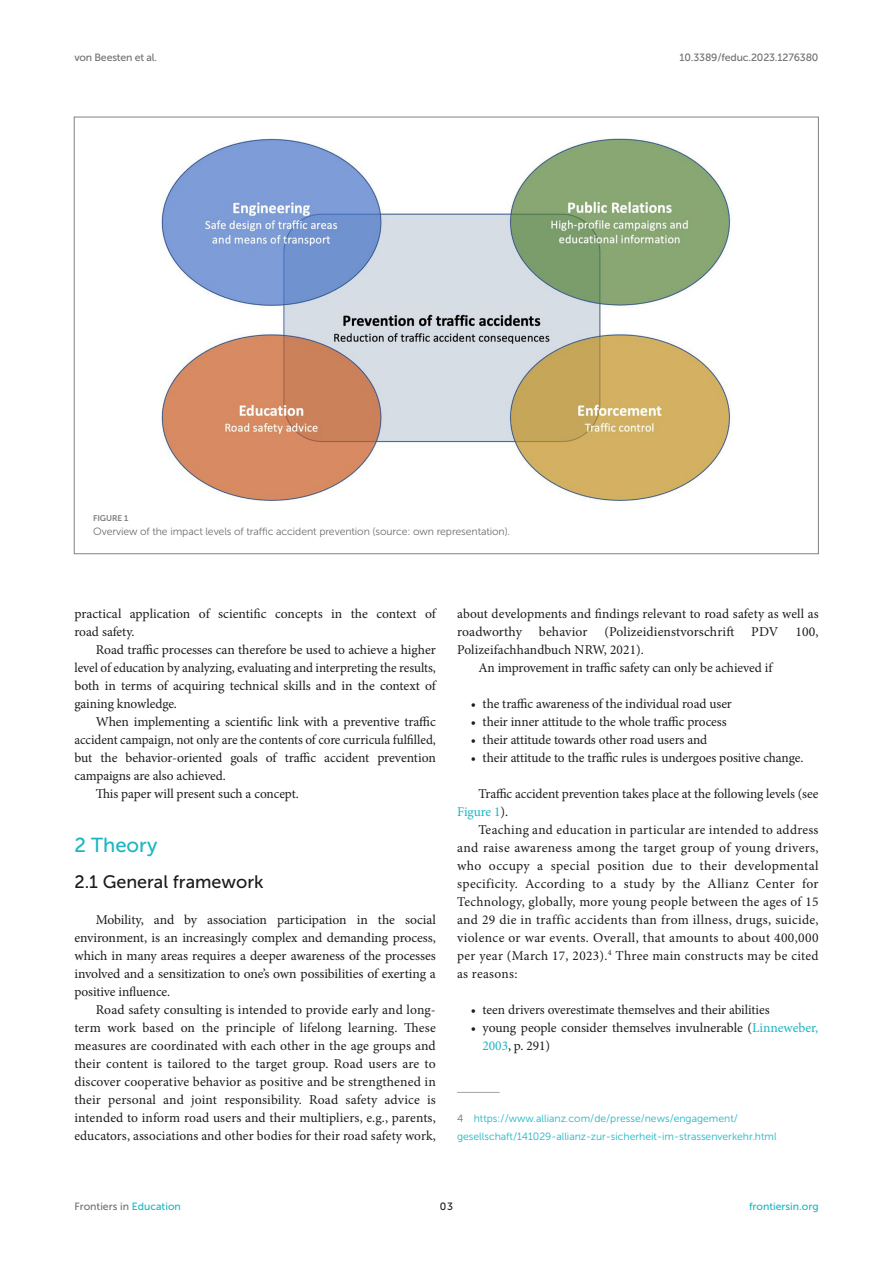
<style>
.page{position:relative;width:893px;height:1263px;background:#fff}
.page>*{position:absolute;margin:0;border:0;box-sizing:border-box;transform-origin:0 0}
.HEAD_1{font:20.25px "Museo Sans 500";color:#1db5c3}
.HEAD_2_after_HEAD_1{font:18px "Museo Sans 500";color:#1b1c1b}
.TEXT{font:13.5px/18px "Minion Pro";color:#1b1c1b}
.TEXT_FLUSH{font:13.5px/18px "Minion Pro";letter-spacing:-.005em;color:#1b1c1b;text-align:justify}
.BL_MID{font:13.5px "Minion Pro";letter-spacing:-.01em;color:#1b1c1b}
.BL_BLW{font:13.5px "Minion Pro";letter-spacing:-.005em;color:#1b1c1b}
.BL_ABW{font:13.5px "Minion Pro";letter-spacing:-.005em;color:#1b1c1b}
.FOOTNOTE_-_2DIGIT{font:10.5px/18px "Museo Sans 300";color:#1db5c3}
.FIG_LEG{font:10.5px "Museo Sans 300";letter-spacing:-.01em;color:#706f70}
.t1{font:10.5px "Museo Sans 500";letter-spacing:-.015em;color:#706f70}
.t2{font:10.5px "Museo Sans 500";color:#1db5c3}
.t3{font:10.5px "Museo Sans 500";color:#1b1c1b}
.FIG_HD{font:8.25px "Museo Sans 700";letter-spacing:-.01em;color:#7e7f7f}
.s1{color:#1db5c3}
.s2{color:#706f70}
</style>
<div class="page">
<hr style="left:457px;top:1092px;width:43px;height:1px;background:#a2a3a3">
<img style="left:161px;top:138px;width:570px;height:363px">
<p class="t1" style="left:74px;top:51px;width:84px">von Beesten et al.</p>
<p class="t1" style="left:680px;top:51px;width:140px">10.3389/feduc.2023.1276380</p>
<p class="FIG_HD" style="left:93px;top:514px;width:37px">FIGURE 1</p>
<p class="FIG_LEG" style="left:93px;top:525px;width:419px">Overview of the impact levels of traffic accident prevention (source: own representation).</p>
<p class="TEXT" style="left:74px;top:605px;width:363px">practical application of scientific concepts in the context of road safety.</p>
<p class="TEXT" style="left:74px;top:641px;width:363px;text-align:justify;text-indent:21px">Road traffic processes can therefore be used to achieve a higher level of education by analyzing, evaluating and interpreting the results, both in terms of acquiring technical skills and in the context of gaining knowledge.</p>
<p class="TEXT" style="left:74px;top:713px;width:363px;text-align:justify;text-indent:21px">When implementing a scientific link with a preventive traffic accident campaign, not only are the contents of core curricula fulfilled, but the behavior-oriented goals of traffic accident prevention campaigns are also achieved.</p>
<p class="TEXT" style="left:96px;top:785px;width:205px">This paper will present such a concept.</p>
<p class="HEAD_1" style="left:74px;top:834px;width:84px">2 Theory</p>
<p class="HEAD_2_after_HEAD_1" style="left:74px;top:872px;width:191px">2.1 General framework</p>
<p class="TEXT_FLUSH" style="left:74px;top:911px;width:363px;text-indent:21px">Mobility, and by association participation in the social environment, is an increasingly complex and demanding process, which in many areas requires a deeper awareness of the processes involved and a sensitization to one’s own possibilities of exerting a positive influence.</p>
<p class="TEXT" style="left:74px;top:1001px;width:363px;text-align:justify;text-indent:21px">Road safety consulting is intended to provide early and long&shy;term work based on the principle of lifelong learning. These measures are coordinated with each other in the age groups and their content is tailored to the target group. Road users are to discover cooperative behavior as positive and be strengthened in their personal and joint responsibility. Road safety advice is intended to inform road users and their multipliers, e.g., parents, educators, associations and other bodies for their road safety work,</p>
<p class="TEXT" style="left:457px;top:605px;width:363px">about developments and findings relevant to road safety as well as roadworthy</p>
<p class="TEXT" style="left:539px;top:623px;width:50px">behavior</p>
<p class="TEXT" style="left:604px;top:623px;width:131px">(Polizeidienstvorschrift</p>
<p class="TEXT" style="left:751px;top:623px;width:29px">PDV</p>
<p class="TEXT" style="left:795px;top:623px;width:25px">100,</p>
<p class="TEXT" style="left:457px;top:641px;width:188px">Polizeifachhandbuch NRW, 2021).</p>
<p class="TEXT" style="left:478px;top:659px;width:295px">An improvement in traffic safety can only be achieved if</p>
<p class="BL_ABW" style="left:471px;top:695px;width:263px">• the traffic awareness of the individual road user</p>
<p class="BL_MID" style="left:471px;top:713px;width:257px">• their inner attitude to the whole traffic process</p>
<p class="BL_MID" style="left:471px;top:731px;width:238px">• their attitude towards other road users and</p>
<p class="BL_BLW" style="left:471px;top:749px;width:334px">• their attitude to the traffic rules is undergoes positive change.</p>
<p class="TEXT" style="left:457px;top:785px;width:363px;text-indent:21px">Traffic accident prevention takes place at the following levels (see<br><span class="s1">Figure 1</span>).</p>
<p class="TEXT" style="left:457px;top:821px;width:363px;text-align:justify;text-indent:21px">Teaching and education in particular are intended to address and raise awareness among the target group of young drivers, who occupy a special position due to their developmental specificity. According to a study by the Allianz Center for Technology, globally, more young people between the ages of 15 and 29 die in traffic accidents than from illness, drugs, suicide, violence or war events. Overall, that amounts to about 400,000 per year (March 17, 2023).<sup>4</sup> Three main constructs may be cited as reasons:</p>
<p class="TEXT" style="left:471px;top:1001px;width:300px">• teen drivers overestimate themselves and their abilities</p>
<p class="TEXT" style="left:483px;top:1019px;width:337px;text-indent:-12px">• young people consider themselves invulnerable (<span class="s1">Linneweber,<br>2003</span>, p. 291)</p>
<p class="FOOTNOTE_-_2DIGIT" style="left:457px;top:1109px;width:321px"><span class="s2">4</span> https://www.allianz.com/de/presse/news/engagement/ gesellschaft/141029-allianz-zur-sicherheit-im-strassenverkehr.html</p>
<p class="t1" style="left:74px;top:1200px;width:108px">Frontiers in <span class="s1">Education</span></p>
<p class="t3" style="left:440px;top:1200px;width:15px">03</p>
<p class="t2" style="left:749px;top:1200px;width:71px">frontiersin.org</p>
</div>
